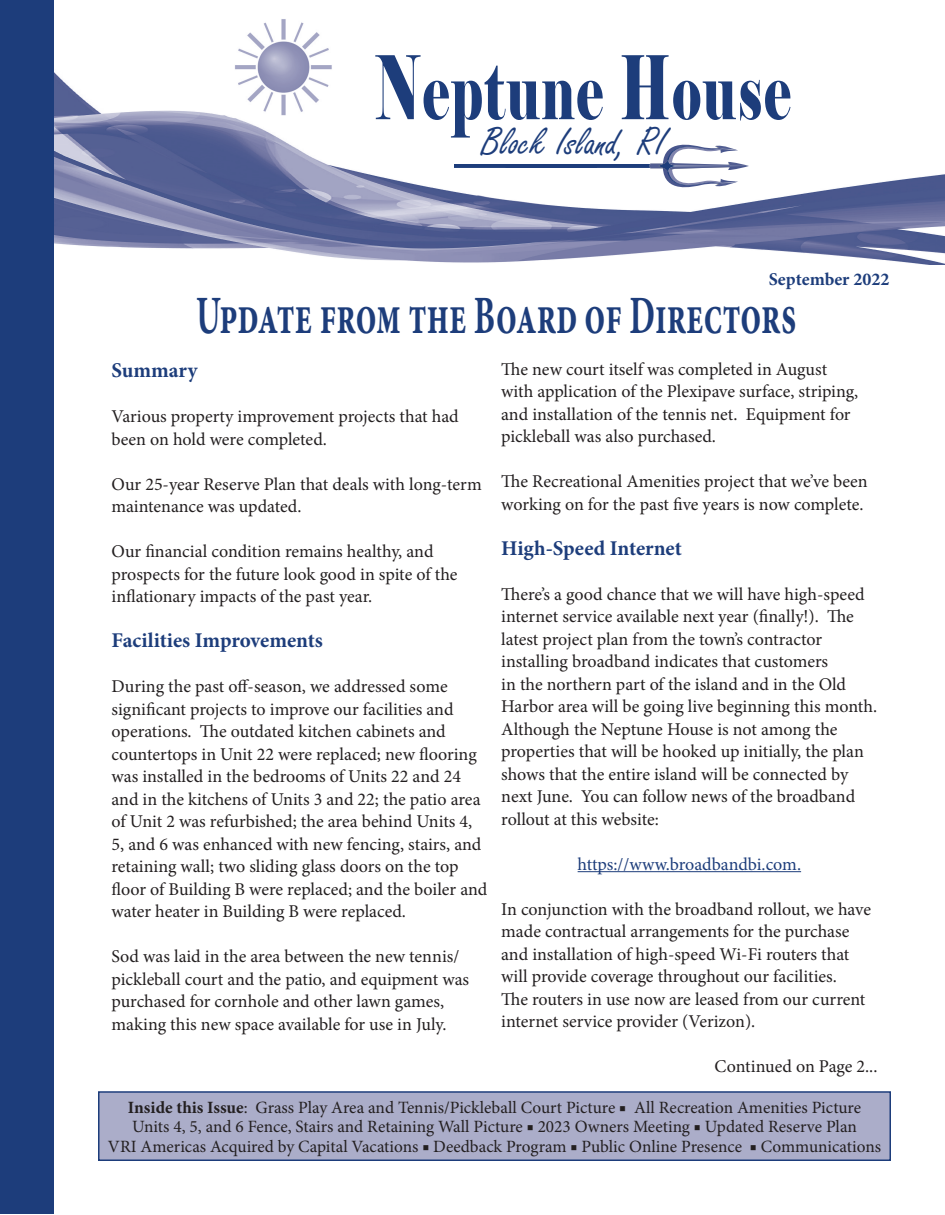
<style>
.page{position:relative;width:945px;height:1215px;background:#fff}
.page>*{position:absolute;margin:0;border:0;box-sizing:border-box;transform-origin:0 0}
.t1{font:79.5px "Elephant";letter-spacing:.04em;color:#1d3d7b;scale:.63 1}
.t2{font:700 54px "Minion Pro";letter-spacing:-.005em;color:#1d3d7b;scale:.62 1}
.t3{font:42px "Freestyle Script";color:#1d3d7b}
.t4{font:700 21px "Minion Pro";letter-spacing:-.01em;color:#1d3d7b}
.t5{font:18px/22.5px "Minion Pro";color:#231f20}
.t6{font:18px "Minion Pro";letter-spacing:-.005em;color:#1d3d7b}
.t7{font:700 18px "Minion Pro";color:#1d3d7b}
.t8{font:17.25px/19.5px "Minion Pro";color:#231f20;text-align:center}
.s1{font-size:87.75px}
.s2{font-weight:700}
</style>
<div class="page">
<img style="left:54px;top:72px;width:891px;height:192px">
<div style="left:0;top:0;width:54px;height:1214px;background:#1d3d7b"></div>
<hr style="left:578px;top:871px;width:223px;height:1px;background:#1d3d7b">
<svg style="left:454px;top:145px;width:295px;height:42px"></svg>
<img style="left:235px;top:19px;width:97px;height:96px">
<div style="left:99px;top:1092px;width:791px;height:68px;background:#abadc9"></div>
<div style="left:98px;top:1091px;width:793px;height:70px;border:2px solid #1d3d7b"></div>
<h1 class="t1" style="left:376px;top:41px;width:661px"><span class="s1">N</span>eptune <span class="s1">H</span>ouse</h1>
<h3 class="t3" style="left:482px;top:119px;width:185px">Block Island, RI</h3>
<p class="t7" style="left:769px;top:267px;width:122px">September 2022</p>
<h2 class="t2" style="left:196px;top:278px;width:970px">Update from the Board of Directors</h2>
<p class="t4" style="left:112px;top:356px;width:88px">Summary</p>
<p class="t5" style="left:112px;top:405px;width:349px">Various property improvement projects that had been on hold were completed.</p>
<p class="t5" style="left:112px;top:473px;width:372px">Our 25-year Reserve Plan that deals with long-term maintenance was updated.</p>
<p class="t5" style="left:112px;top:540px;width:348px">Our financial condition remains healthy, and prospects for the future look good in spite of the inflationary impacts of the past year.</p>
<p class="t4" style="left:112px;top:626px;width:213px">Facilities Improvements</p>
<p class="t5" style="left:112px;top:675px;width:377px">During the past off-season, we addressed some significant projects to improve our facilities and operations. The outdated kitchen cabinets and countertops in Unit 22 were replaced; new flooring was installed in the bedrooms of Units 22 and 24 and in the kitchens of Units 3 and 22; the patio area of Unit 2 was refurbished; the area behind Units 4, 5, and 6 was enhanced with new fencing, stairs, and retaining wall; two sliding glass doors on the top floor of Building B were replaced; and the boiler and water heater in Building B were replaced.</p>
<p class="t5" style="left:112px;top:945px;width:359px">Sod was laid in the area between the new tennis/ pickleball court and the patio, and equipment was purchased for cornhole and other lawn games, making this new space available for use in July.</p>
<p class="t5" style="left:501px;top:358px;width:359px">The new court itself was completed in August with application of the Plexipave surface, striping, and installation of the tennis net. Equipment for pickleball was also purchased.</p>
<p class="t5" style="left:501px;top:470px;width:368px">The Recreational Amenities project that we’ve been working on for the past five years is now complete.</p>
<p class="t4" style="left:501px;top:533px;width:182px">High-Speed Internet</p>
<p class="t5" style="left:501px;top:583px;width:377px">There’s a good chance that we will have high-speed internet service available next year (finally!). The latest project plan from the town’s contractor installing broadband indicates that customers<br>in the northern part of the island and in the Old Harbor area will be going live beginning this month.<br>Although the Neptune House is not among the properties that will be hooked up initially, the plan shows that the entire island will be connected by next June. You can follow news of the broadband rollout at this website:</p>
<p class="t6" style="left:578px;top:852px;width:225px">https://www.broadbandbi.com.</p>
<p class="t5" style="left:501px;top:898px;width:371px">In conjunction with the broadband rollout, we have made contractual arrangements for the purchase and installation of high-speed Wi-Fi routers that will provide coverage throughout our facilities.<br>The routers in use now are leased from our current internet service provider (Verizon).</p>
<p class="t5" style="left:715px;top:1055px;width:164px">Continued on Page 2...</p>
<p class="t8" style="left:108px;top:1098px;width:775px"><span class="s2">Inside this Issue</span>: Grass Play Area and Tennis/Pickleball Court Picture ■ All Recreation Amenities Picture<br>Units 4, 5, and 6 Fence, Stairs and Retaining Wall Picture ■ 2023 Owners Meeting ■ Updated Reserve Plan<br>VRI Americas Acquired by Capital Vacations ■ Deedback Program ■ Public Online Presence ■ Communications</p>
</div>
